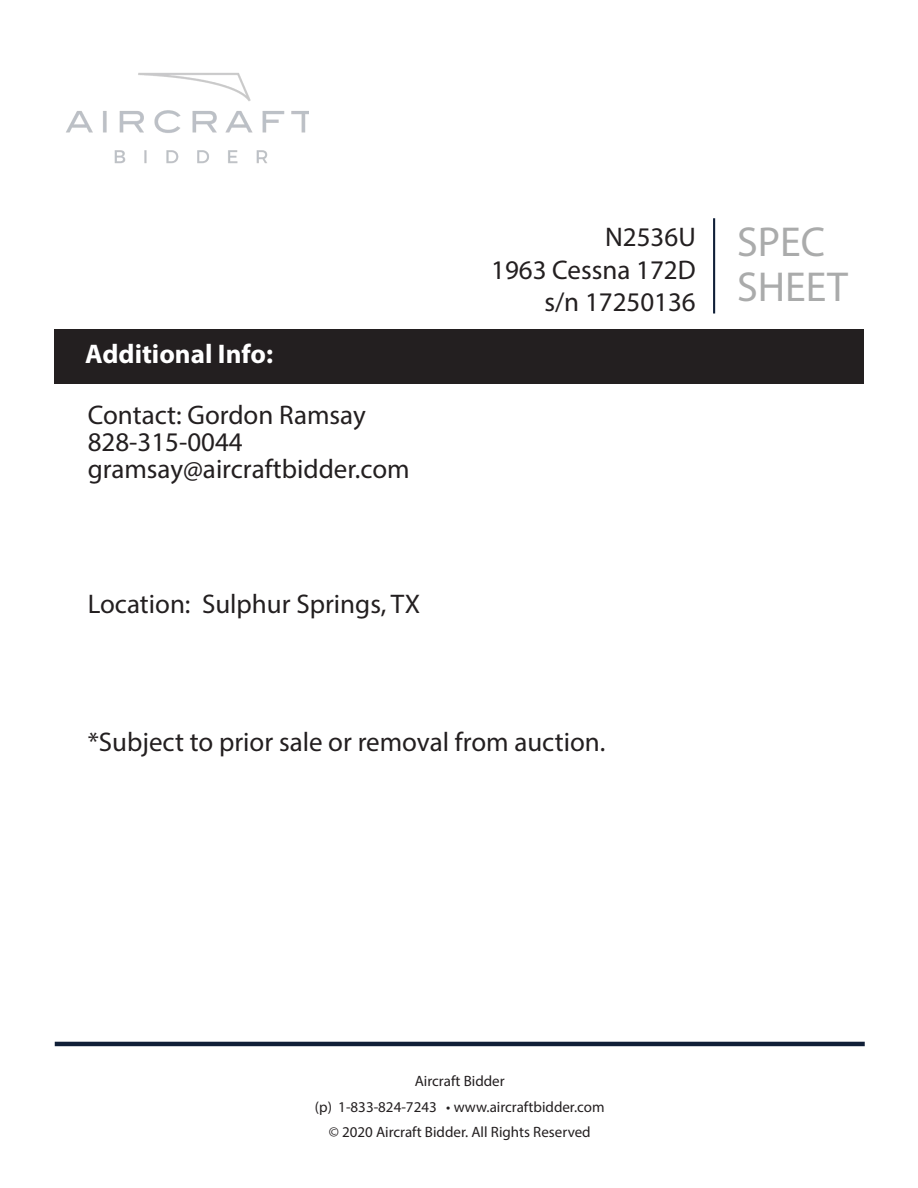
<style>
.page{position:relative;width:918px;height:1188px;background:#fff}
.page>*{position:absolute;margin:0;border:0;box-sizing:border-box;transform-origin:0 0}
.t1{font:42px/45.2px "Myriad Pro";color:#aaabab}
.t2{font:27px/32.4px "Myriad Pro";color:#231f20}
.t3{font:700 27px "Myriad Pro";color:#fff}
.t4{font:15px/25.5px "Myriad Pro";color:#231f20;text-align:center}
</style>
<div class="page">
<div style="left:55px;top:329px;width:809px;height:54px;background:#231f20"></div>
<img style="left:66px;top:73px;width:243px;height:91px">
<hr style="left:55px;top:1042px;width:810px;height:4px;background:#101f37">
<hr style="left:713px;top:218px;width:2px;height:96px;background:#101f37">
<p class="t3" style="left:85px;top:337px;width:189px">Additional Info:</p>
<p class="t2" style="left:88px;top:401px;width:280px;line-height:27px">Contact: Gordon Ramsay<br>828-315-0044</p>
<p class="t2" style="left:88px;top:452px;width:323px">gramsay@aircraftbidder.com</p>
<p class="t2" style="left:88px;top:587px;width:334px">Location: Sulphur Springs, TX</p>
<p class="t2" style="left:491px;top:221px;width:206px;text-align:right">N2536U<br>1963 Cessna 172D s/n 17250136</p>
<h1 class="t1" style="left:737px;top:219px;width:112px">SPEC<br>SHEET</h1>
<p class="t2" style="left:88px;top:725px;width:519px">*Subject to prior sale or removal from auction.</p>
<p class="t4" style="left:315px;top:1068px;width:291px">Aircraft Bidder<br>(p) 1-833-824-7243 • www.aircraftbidder.com © 2020 Aircraft Bidder. All Rights Reserved</p>
</div>
